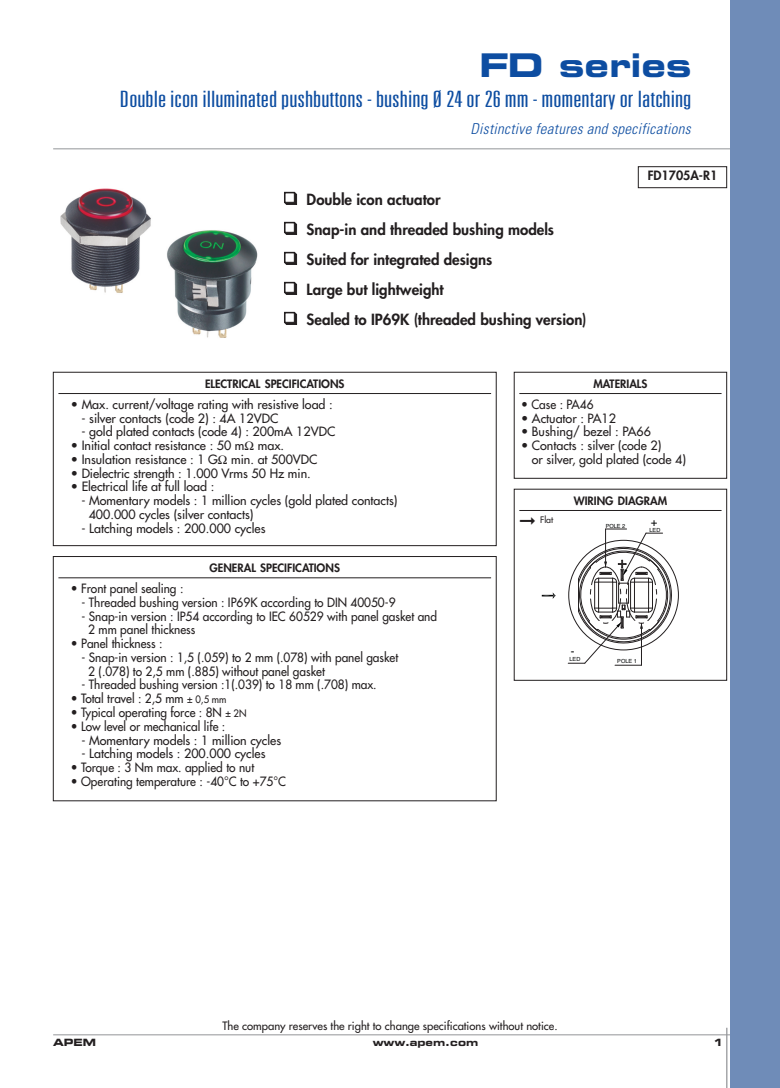
<style>
.page{position:relative;width:780px;height:1088px;background:#fff}
.page>*{position:absolute;margin:0;border:0;box-sizing:border-box;transform-origin:0 0}
.t1{font:700 expanded 32.5px "Square 721 BT";color:#0d4da1}
.t2{font:300 ultra-condensed 22.5px "Univers";color:#0d4da1;scale:1.3 1}
.t3{font:800 15px "Futura";color:#231f20}
.t4{font:italic 300 condensed 15px "Univers";letter-spacing:.02em;color:#0d4da1}
.t5{font:12.5px/13.8px "Futura";color:#231f20}
.t6{font:12.5px/13.8px "Futura";color:#231f20;scale:.95 1}
.t7{font:800 12.5px "Futura";color:#231f20}
.t8{font:800 11.25px "Futura";color:#231f20}
.t9{font:11.25px "Futura";color:#231f20}
.t10{font:11.25px "Helvetica";color:#030505}
.t11{font:700 expanded 10px "Square 721 BT";color:#231f20}
.t12{font:8.75px "Futura";color:#231f20}
.t13{font:5.62px "Helvetica";color:#030505}
.s1{font-size:10px}
</style>
<div class="page">
<hr style="left:53px;top:149px;width:677px;height:1px;background:#939598">
<hr style="left:53px;top:1034px;width:727px;height:1px;background:#939598">
<hr style="left:726px;top:1028px;width:1px;height:60px;background:#939598">
<div style="left:730px;top:0;width:50px;height:1088px;background:#6f8cb8"></div>
<img style="left:60px;top:188px;width:91px;height:105px">
<div style="left:53px;top:372px;width:443px;height:174px;border:1px solid #231f20"></div>
<hr style="left:58px;top:393px;width:433px;height:1px;background:#231f20">
<div style="left:514px;top:372px;width:212px;height:106px;border:1px solid #231f20"></div>
<hr style="left:519px;top:393px;width:202px;height:1px;background:#231f20">
<div style="left:53px;top:556px;width:443px;height:245px;border:1px solid #231f20"></div>
<hr style="left:58px;top:578px;width:433px;height:1px;background:#231f20">
<hr style="left:519px;top:510px;width:202px;height:1px;background:#231f20">
<svg style="left:541px;top:592px;width:14px;height:7px"></svg>
<svg style="left:568px;top:529px;width:109px;height:137px"></svg>
<img style="left:167px;top:230px;width:91px;height:108px">
<div style="left:638px;top:167px;width:88px;height:21px;border:1px solid #231f20"></div>
<h1 class="t1" style="left:479px;top:53px;width:213px">FD series</h1>
<h2 class="t2" style="left:120px;top:91px;width:441px">Doubleiconilluminatedpushbuttons -bushingØ24or26 mm - momentaryor latching</h2>
<p class="t4" style="left:470px;top:123px;width:221px">Distinctive features and specifications</p>
<p class="t3" style="left:284px;top:192px;width:158px">❑ Double icon actuator</p>
<p class="t3" style="left:284px;top:222px;width:272px">❑ Snap-in and threaded bushing models</p>
<p class="t3" style="left:284px;top:252px;width:210px">❑ Suited for integrated designs</p>
<p class="t3" style="left:284px;top:282px;width:161px">❑ Large but lightweight</p>
<p class="t3" style="left:284px;top:312px;width:304px">❑ Sealed to IP69K (threaded bushing version)</p>
<p class="t7" style="left:647px;top:169px;width:71px">FD1705A-R1</p>
<p class="t8" style="left:205px;top:378px;width:141px">ELECTRICAL SPECIFICATIONS</p>
<p class="t5" style="left:71px;top:398px;width:263px">• Max. current/voltage rating with resistive load :</p>
<p class="t5" style="left:81px;top:412px;width:198px">- silver contacts (code 2) : 4A 12VDC</p>
<p class="t5" style="left:81px;top:426px;width:255px">- gold plated contacts (code 4) : 200mA 12VDC</p>
<p class="t5" style="left:71px;top:439px;width:215px">• Initial contact resistance : 50 m max.</p>
<p class="t5" style="left:71px;top:453px;width:248px">• Insulation resistance : 1 G min. at 500VDC</p>
<p class="t5" style="left:71px;top:467px;width:241px">• Dielectric strength : 1.000 Vrms 50 Hz min.</p>
<p class="t5" style="left:71px;top:481px;width:145px">• Electrical life at full load :</p>
<p class="t5" style="left:89px;top:494px;width:310px;text-indent:-7px">- Momentary models : 1 million cycles (gold plated contacts)<br>400.000 cycles (silver contacts)</p>
<p class="t5" style="left:81px;top:522px;width:185px">- Latching models : 200.000 cycles</p>
<p class="t8" style="left:209px;top:563px;width:132px">GENERAL SPECIFICATIONS</p>
<p class="t6" style="left:71px;top:582px;width:120px">• Front panel sealing :</p>
<p class="t6" style="left:81px;top:596px;width:332px">- Threaded bushing version : IP69K according to DIN 40050-9</p>
<p class="t6" style="left:88px;top:610px;width:368px;text-indent:-7px">- Snap-in version : IP54 according to IEC 60529 with panel gasket and<br>2 mm panel thickness</p>
<p class="t6" style="left:71px;top:637px;width:98px">• Panel thickness :</p>
<p class="t6" style="left:88px;top:651px;width:328px;text-indent:-7px">- Snap-in version : 1,5 (.059) to 2 mm (.078) with panel gasket<br>2 (.078) to 2,5 mm (.885) without panel gasket</p>
<p class="t6" style="left:81px;top:679px;width:312px">- Threaded bushing version :1(.039) to 18 mm (.708) max.</p>
<p class="t6" style="left:71px;top:692px;width:165px">• Total travel : 2,5 mm <span class="s1">± 0,5 mm</span></p>
<p class="t6" style="left:71px;top:706px;width:186px">• Typical operating force : 8N <span class="s1">± 2N</span></p>
<p class="t6" style="left:71px;top:720px;width:164px">• Low level or mechanical life :</p>
<p class="t5" style="left:81px;top:734px;width:201px">- Momentary models : 1 million cycles</p>
<p class="t5" style="left:81px;top:747px;width:185px">- Latching models : 200.000 cycles</p>
<p class="t6" style="left:71px;top:761px;width:194px">• Torque : 3 Nm max. applied to nut</p>
<p class="t6" style="left:71px;top:775px;width:228px">• Operating temperature : -40°C to +75°C</p>
<p class="t8" style="left:593px;top:378px;width:55px">MATERIALS</p>
<p class="t6" style="left:521px;top:398px;width:78px">• Case : PA46</p>
<p class="t5" style="left:521px;top:412px;width:96px">• Actuator : PA12</p>
<p class="t5" style="left:521px;top:426px;width:131px">• Bushing/ bezel : PA66</p>
<p class="t5" style="left:531px;top:439px;width:156px;text-indent:-11px">• Contacts : silver (code 2)<br>or silver, gold plated (code 4)</p>
<p class="t12" style="left:519px;top:515px;width:35px">➞ Flat</p>
<p class="t8" style="left:573px;top:495px;width:95px">WIRING DIAGRAM</p>
<p class="t13" style="left:605px;top:521px;width:21px">POLE 2</p>
<p class="t13" style="left:649px;top:525px;width:12px">LED</p>
<p class="t10" style="left:650px;top:513px;width:8px">+</p>
<p class="t10" style="left:570px;top:642px;width:5px">-</p>
<p class="t13" style="left:569px;top:654px;width:12px">LED</p>
<p class="t13" style="left:617px;top:656px;width:21px">POLE 1</p>
<p class="t9" style="left:222px;top:1020px;width:336px">The company reserves the right to change specifications without notice.</p>
<p class="t11" style="left:53px;top:1038px;width:45px">APEM</p>
<p class="t11" style="left:372px;top:1038px;width:107px">www.apem.com</p>
<p class="t11" style="left:713px;top:1038px;width:11px">1</p>
</div>
